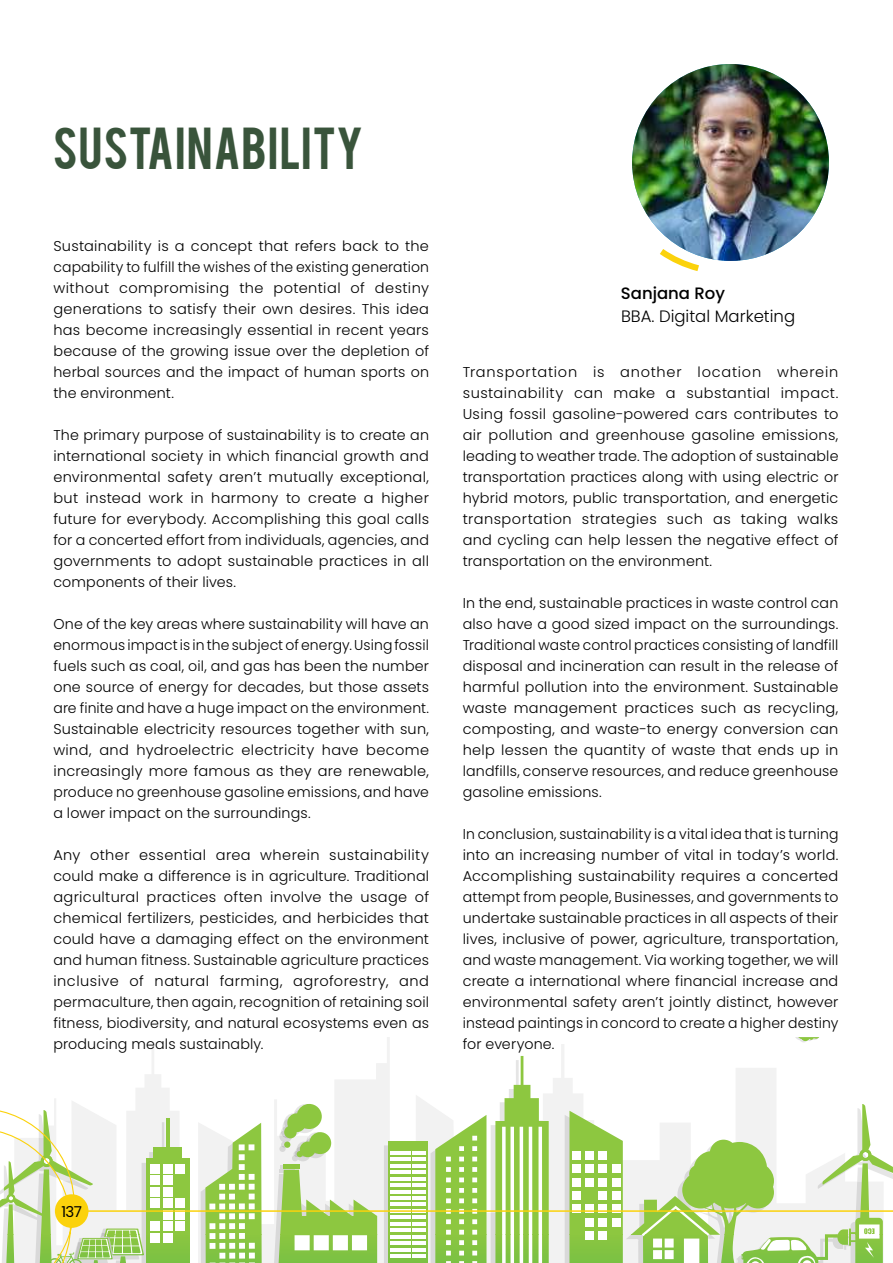
<style>
.page{position:relative;width:893px;height:1263px;background:#fff}
.page>*{position:absolute;margin:0;border:0;box-sizing:border-box;transform-origin:0 0}
.t1{font:46.5px "Bebas";letter-spacing:.02em;color:#39543b}
.t2{font:300 16.5px "Poppins";color:#000101}
.t3{font:500 16.5px "Poppins";color:#000101}
.t4{font:15px "Poppins";color:#000}
.t5{font:300 14.25px/21px "Poppins";letter-spacing:.01em;color:#000;text-align:justify}
</style>
<div class="page">
<div style="left:146px;top:1159px;width:43px;height:104px;background:linear-gradient(to bottom,#92c941,#86c546)"></div>
<div style="left:176px;top:1164px;width:9px;height:10px;background:#fff"></div>
<div style="left:176px;top:1198px;width:9px;height:10px;background:#fff"></div>
<div style="left:176px;top:1210px;width:9px;height:9px;background:#fff"></div>
<div style="left:176px;top:1221px;width:9px;height:10px;background:#fff"></div>
<div style="left:154px;top:1148px;width:28px;height:11px;background:#8dc740"></div>
<img style="left:632px;top:64px;width:197px;height:207px">
<svg style="left:0;top:1045px;width:180px;height:218px"></svg>
<hr style="left:72px;top:1210px;width:821px;height:2px;background:#fbd20c">
<div style="left:55px;top:1194px;width:33px;height:34px;background:#fbd20c;border-radius:50%"></div>
<svg style="left:198px;top:1037px;width:695px;height:226px"></svg>
<h1 class="t1" style="left:53px;top:114px;width:312px">SUSTAINABILITY</h1>
<p class="t5" style="left:53px;top:236px;width:377px">Sustainability is a concept that refers back to the capability to fulfill the wishes of the existing generation without compromising the potential of destiny generations to satisfy their own desires. This idea has become increasingly essential in recent years because of the growing issue over the depletion of herbal sources and the impact of human sports on the environment.</p>
<p class="t5" style="left:53px;top:425px;width:377px">The primary purpose of sustainability is to create an international society in which financial growth and environmental safety aren’t mutually exceptional, but instead work in harmony to create a higher future for everybody. Accomplishing this goal calls for a concerted effort from individuals, agencies, and governments to adopt sustainable practices in all components of their lives.</p>
<p class="t5" style="left:53px;top:614px;width:377px">One of the key areas where sustainability will have an enormous impact is in the subject of energy. Using fossil fuels such as coal, oil, and gas has been the number one source of energy for decades, but those assets are finite and have a huge impact on the environment.<br>Sustainable electricity resources together with sun, wind, and hydroelectric electricity have become increasingly more famous as they are renewable, produce no greenhouse gasoline emissions, and have a lower impact on the surroundings.</p>
<p class="t5" style="left:53px;top:845px;width:377px">Any other essential area wherein sustainability could make a difference is in agriculture. Traditional agricultural practices often involve the usage of chemical fertilizers, pesticides, and herbicides that could have a damaging effect on the environment and human fitness. Sustainable agriculture practices inclusive of natural farming, agroforestry, and permaculture, then again, recognition of retaining soil fitness, biodiversity, and natural ecosystems even as producing meals sustainably.</p>
<p class="t3" style="left:621px;top:283px;width:106px">Sanjana Roy</p>
<p class="t2" style="left:621px;top:306px;width:176px">BBA. Digital Marketing</p>
<p class="t5" style="left:463px;top:362px;width:377px">Transportation is another location wherein sustainability can make a substantial impact.<br>Using fossil gasoline-powered cars contributes to air pollution and greenhouse gasoline emissions, leading to weather trade. The adoption of sustainable transportation practices along with using electric or hybrid motors, public transportation, and energetic transportation strategies such as taking walks and cycling can help lessen the negative effect of transportation on the environment.</p>
<p class="t5" style="left:463px;top:593px;width:377px">In the end, sustainable practices in waste control can also have a good sized impact on the surroundings.<br>Traditional waste control practices consisting of landfill disposal and incineration can result in the release of harmful pollution into the environment. Sustainable waste management practices such as recycling, composting, and waste-to energy conversion can help lessen the quantity of waste that ends up in landfills, conserve resources, and reduce greenhouse gasoline emissions.</p>
<p class="t5" style="left:463px;top:824px;width:377px">In conclusion, sustainability is a vital idea that is turning into an increasing number of vital in today’s world.<br>Accomplishing sustainability requires a concerted attempt from people, Businesses, and governments to undertake sustainable practices in all aspects of their lives, inclusive of power, agriculture, transportation, and waste management. Via working together, we will create a international where financial increase and environmental safety aren’t jointly distinct, however instead paintings in concord to create a higher destiny for everyone.</p>
<p class="t4" style="left:62px;top:1203px;width:22px">137</p>
</div>
